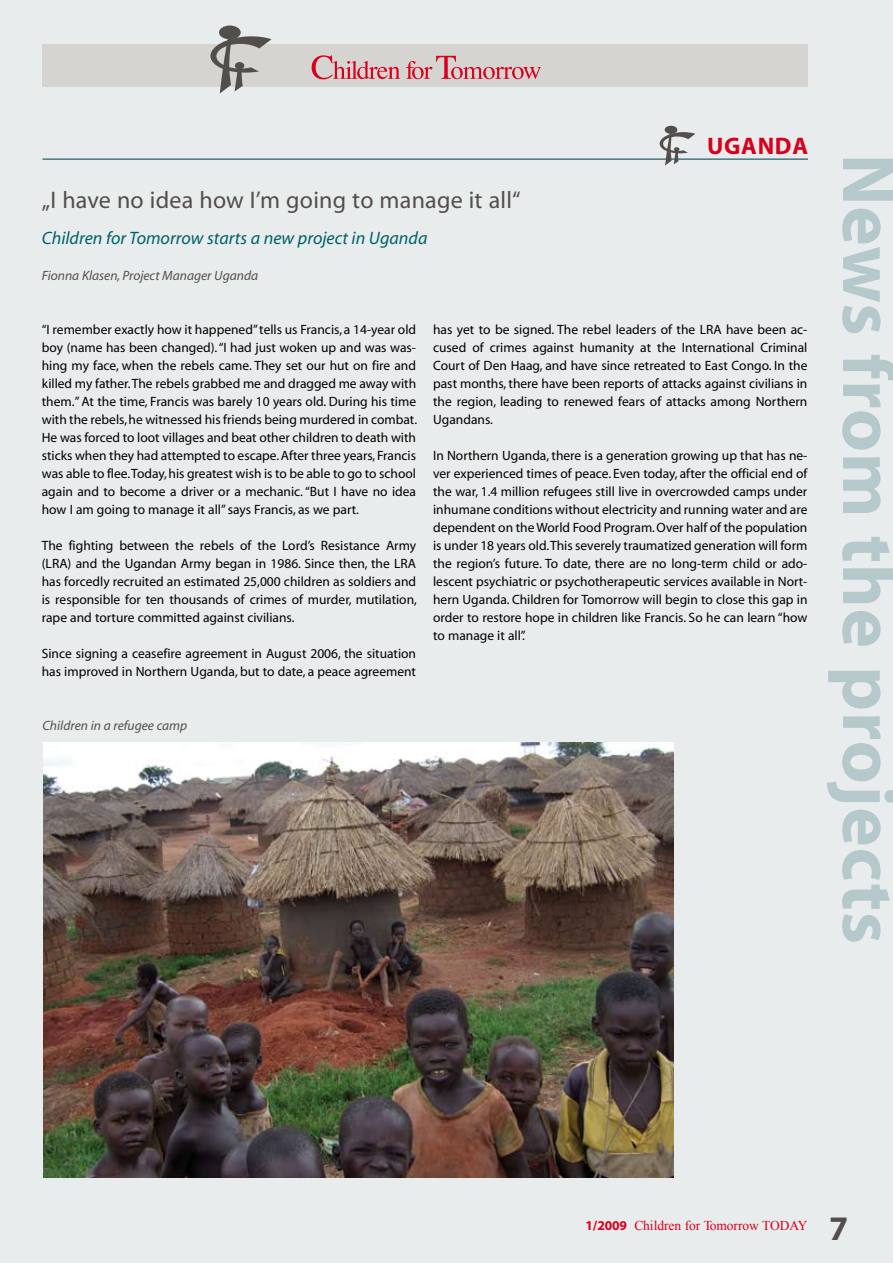
<style>
.page{position:relative;width:893px;height:1263px;background:#e9ecec}
.page>*{position:absolute;margin:0;border:0;box-sizing:border-box;transform-origin:0 0}
.t1{font:700 75px "Myriad";letter-spacing:.01em;color:#b5c8cc}
.t2{font:700 34.5px "Myriad";color:#524e4b}
.t3{font:24px "Myriad";letter-spacing:.01em;color:#524e4b}
.t4{font:700 24px "Myriad";color:#d8001c}
.t5{font:italic 18px "Myriad";color:#006166}
.t6{font:13.5px/18px "Myriad";color:#000;text-align:justify}
.t7{font:italic 13.5px "Myriad";color:#524e4b}
.t8{font:13.5px "Times New Roman";letter-spacing:-.005em;color:#d8001c}
.s1{font-family:"Myriad";font-weight:700}
</style>
<div class="page">
<img style="left:44px;top:743px;width:629px;height:435px">
<div style="left:219px;top:26px;width:22px;height:13px;background:#524e4b;border-radius:50%"></div>
<svg style="left:43px;top:36px;width:765px;height:58px"></svg>
<hr style="left:43px;top:158px;width:765px;height:2px;background:#47797e">
<div style="left:665px;top:126px;width:12px;height:8px;background:#524e4b;border-radius:50%"></div>
<svg style="left:659px;top:132px;width:36px;height:34px"></svg>
<h3 class="t3" style="left:42px;top:188px;width:480px">„I have no idea how I’m going to manage it all“</h3>
<h3 class="t5" style="left:42px;top:229px;width:387px">Children for Tomorrow starts a new project in Uganda</h3>
<p class="t7" style="left:42px;top:269px;width:218px">Fionna Klasen, Project Manager Uganda</p>
<h3 class="t4" style="left:707px;top:133px;width:34px">UGAN</h3>
<h3 class="t4" style="left:775px;top:133px;width:32px">DA</h3>
<p class="t6" style="left:42px;top:321px;width:377px">“I remember exactly how it happened” tells us Francis, a 14-year old boy (name has been changed). “I had just woken up and was was&shy;hing my face, when the rebels came. They set our hut on fire and killed my father. The rebels grabbed me and dragged me away with them.” At the time, Francis was barely 10 years old. During his time with the rebels, he witnessed his friends being murdered in combat.<br>He was forced to loot villages and beat other children to death with sticks when they had attempted to escape. After three years, Francis was able to flee. Today, his greatest wish is to be able to go to school again and to become a driver or a mechanic. “But I have no idea how I am going to manage it all” says Francis, as we part.</p>
<p class="t6" style="left:42px;top:537px;width:377px">The fighting between the rebels of the Lord’s Resistance Army (LRA) and the Ugandan Army began in 1986. Since then, the LRA has forcedly recruited an estimated 25,000 children as soldiers and is responsible for ten thousands of crimes of murder, mutilation, rape and torture committed against civilians.</p>
<p class="t6" style="left:42px;top:645px;width:376px">Since signing a ceasefire agreement in August 2006, the situation has improved in Northern Uganda, but to date, a peace agreement</p>
<p class="t7" style="left:43px;top:718px;width:146px">Children in a refugee camp</p>
<p class="t6" style="left:433px;top:321px;width:376px">has yet to be signed. The rebel leaders of the LRA have been ac&shy;cused of crimes against humanity at the International Criminal Court of Den Haag, and have since retreated to East Congo. In the past months, there have been reports of attacks against civilians in the region, leading to renewed fears of attacks among Northern Ugandans.</p>
<p class="t6" style="left:433px;top:447px;width:376px">In Northern Uganda, there is a generation growing up that has ne&shy;ver experienced times of peace. Even today, after the official end of the war, 1.4 million refugees still live in overcrowded camps under inhumane conditions without electricity and running water and are dependent on the World Food Program. Over half of the population is under 18 years old. This severely traumatized generation will form the region’s future. To date, there are no long-term child or ado&shy;lescent psychiatric or psychotherapeutic services available in Nort&shy;hern Uganda. Children for Tomorrow will begin to close this gap in order to restore hope in children like Francis. So he can learn “how to manage it all”.</p>
<h1 class="t1" style="left:907px;top:154px;width:792px;rotate:90deg">NEWS FROM THE PROJECTS</h1>
<p class="t8" style="left:586px;top:1217px;width:224px"><span class="s1">1/2009</span> Children for Tomorrow TODAY</p>
<h2 class="t2" style="left:829px;top:1210px;width:21px">7</h2>
</div>
